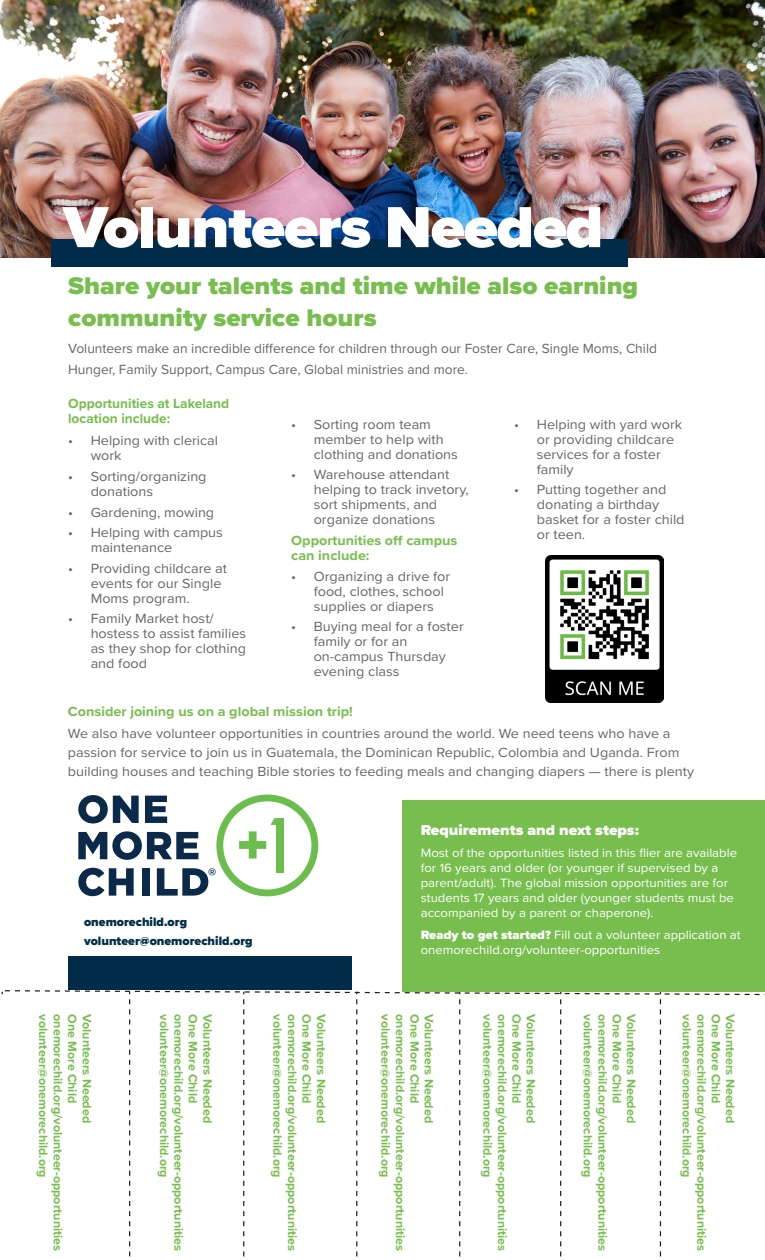
<style>
.page{position:relative;width:765px;height:1260px;background:#fff}
.page>*{position:absolute;margin:0;border:0;box-sizing:border-box;transform-origin:0 0}
.t1{font:900 60px "Proxima Nova";letter-spacing:-.02em;color:#fff;scale:1.05 1}
.t2{font:900 25px/32.6px "Proxima Nova";color:#77be4e;scale:1.05 1}
.t3{font:900 15px "Proxima Nova";color:#fff;scale:1.05 1}
.t4{font:13.75px/15px "Proxima Nova";color:#656666}
.t5{font:13.75px/18.8px "Proxima Nova";color:#656666;scale:1.05 1}
.t6{font:700 13.75px/15px "Proxima Nova";color:#77be4e;scale:1.05 1}
.t7{font:700 13.75px/15px "Proxima Nova";color:#77be4e}
.t8{font:700 12.5px "Proxima Nova";color:#77be4e}
.t9{font:12.5px/15px "Proxima Nova";color:#fff;scale:1.05 1}
.t10{font:900 12.5px "Proxima Nova";color:#032f47}
.s1{font-weight:900}
</style>
<div class="page">
<img style="left:1px;top:0;width:764px;height:258px">
<div style="left:51px;top:239px;width:577px;height:28px;background:#002b49"></div>
<div style="left:68px;top:957px;width:284px;height:33px;background:#002b49"></div>
<div style="left:403px;top:800px;width:362px;height:191px;background:#77be4e"></div>
<svg style="left:1px;top:989px;width:764px;height:268px"></svg>
<svg style="left:78px;top:795px;width:240px;height:101px"></svg>
<img style="left:546px;top:556px;width:118px;height:146px">
<p class="t1" style="left:63px;top:182px;width:516px">Volunteers Needed</p>
<p class="t2" style="left:68px;top:269px;width:544px">Share your talents and time while also earning community service hours</p>
<p class="t4" style="left:68px;top:338px;width:590px;line-height:20.1px">Volunteers make an incredible difference for children through our Foster Care, Single Moms, Child<br>Hunger, Family Support, Campus Care, Global ministries and more.</p>
<p class="t7" style="left:68px;top:396px;width:163px">Opportunities at Lakeland location include:</p>
<p class="t4" style="left:91px;top:433px;width:129px;text-indent:-23px">• Helping with clerical work</p>
<p class="t4" style="left:91px;top:468px;width:117px;text-indent:-23px">• Sorting/organizing donations</p>
<p class="t4" style="left:68px;top:504px;width:148px">• Gardening, mowing</p>
<p class="t4" style="left:91px;top:525px;width:134px;text-indent:-23px">• Helping with campus maintenance</p>
<p class="t4" style="left:91px;top:560px;width:138px;text-indent:-23px">• Providing childcare at events for our Single<br>Moms program.</p>
<p class="t4" style="left:91px;top:611px;width:157px;text-indent:-23px">• Family Market host/ hostess to assist families as they shop for clothing and food</p>
<p class="t4" style="left:314px;top:416px;width:146px;text-indent:-22px">• Sorting room team member to help with clothing and donations</p>
<p class="t4" style="left:314px;top:467px;width:157px;text-indent:-22px">• Warehouse attendant helping to track invetory, sort shipments, and organize donations</p>
<p class="t6" style="left:291px;top:533px;width:160px">Opportunities off campus can include:</p>
<p class="t4" style="left:314px;top:568px;width:138px;text-indent:-22px">• Organizing a drive for food, clothes, school supplies or diapers</p>
<p class="t4" style="left:314px;top:619px;width:152px;text-indent:-22px">• Buying meal for a foster family or for an on-campus Thursday evening class</p>
<p class="t4" style="left:537px;top:416px;width:147px;text-indent:-22px">• Helping with yard work or providing childcare services for a foster family</p>
<p class="t4" style="left:537px;top:482px;width:149px;text-indent:-22px">• Putting together and donating a birthday basket for a foster child or teen.</p>
<p class="t6" style="left:68px;top:704px;width:273px">Consider joining us on a global mission trip!</p>
<p class="t5" style="left:68px;top:724px;width:598px">We also have volunteer opportunities in countries around the world. We need teens who have a passion for service to join us in Guatemala, the Dominican Republic, Colombia and Uganda. From building houses and teaching Bible stories to feeding meals and changing diapers — there is plenty</p>
<p class="t10" style="left:84px;top:912px;width:105px">onemorechild.org</p>
<p class="t10" style="left:84px;top:931px;width:170px">volunteer@onemorechild.org</p>
<p class="t3" style="left:421px;top:819px;width:209px">Requirements and next steps:</p>
<p class="t9" style="left:421px;top:845px;width:303px">Most of the opportunities listed in this flier are available for 16 years and older (or younger if supervised by a parent/adult). The global mission opportunities are for students 17 years and older (younger students must be accompanied by a parent or chaperone).</p>
<p class="t9" style="left:421px;top:927px;width:306px"><span class="s1">Ready to get started?</span> Fill out a volunteer application at onemorechild.org/volunteer-opportunities</p>
<p class="t8" style="left:53px;top:1014px;width:165px;rotate:90deg">volunteer@onemorechild.org</p>
<p class="t8" style="left:67px;top:1014px;width:239px;rotate:90deg">onemorechild.org/volunteer-opportunities</p>
<p class="t8" style="left:82px;top:1014px;width:90px;rotate:90deg">One More Child</p>
<p class="t8" style="left:96px;top:1014px;width:110px;rotate:90deg">Volunteers Needed</p>
<p class="t8" style="left:174px;top:1014px;width:165px;rotate:90deg">volunteer@onemorechild.org</p>
<p class="t8" style="left:188px;top:1014px;width:239px;rotate:90deg">onemorechild.org/volunteer-opportunities</p>
<p class="t8" style="left:202px;top:1014px;width:90px;rotate:90deg">One More Child</p>
<p class="t8" style="left:217px;top:1014px;width:110px;rotate:90deg">Volunteers Needed</p>
<p class="t8" style="left:287px;top:1014px;width:165px;rotate:90deg">volunteer@onemorechild.org</p>
<p class="t8" style="left:302px;top:1014px;width:239px;rotate:90deg">onemorechild.org/volunteer-opportunities</p>
<p class="t8" style="left:316px;top:1014px;width:90px;rotate:90deg">One More Child</p>
<p class="t8" style="left:330px;top:1014px;width:110px;rotate:90deg">Volunteers Needed</p>
<p class="t8" style="left:395px;top:1014px;width:165px;rotate:90deg">volunteer@onemorechild.org</p>
<p class="t8" style="left:410px;top:1014px;width:239px;rotate:90deg">onemorechild.org/volunteer-opportunities</p>
<p class="t8" style="left:424px;top:1014px;width:90px;rotate:90deg">One More Child</p>
<p class="t8" style="left:438px;top:1014px;width:110px;rotate:90deg">Volunteers Needed</p>
<p class="t8" style="left:497px;top:1014px;width:165px;rotate:90deg">volunteer@onemorechild.org</p>
<p class="t8" style="left:512px;top:1014px;width:239px;rotate:90deg">onemorechild.org/volunteer-opportunities</p>
<p class="t8" style="left:526px;top:1014px;width:90px;rotate:90deg">One More Child</p>
<p class="t8" style="left:540px;top:1014px;width:110px;rotate:90deg">Volunteers Needed</p>
<p class="t8" style="left:597px;top:1014px;width:165px;rotate:90deg">volunteer@onemorechild.org</p>
<p class="t8" style="left:612px;top:1014px;width:239px;rotate:90deg">onemorechild.org/volunteer-opportunities</p>
<p class="t8" style="left:626px;top:1014px;width:90px;rotate:90deg">One More Child</p>
<p class="t8" style="left:641px;top:1014px;width:110px;rotate:90deg">Volunteers Needed</p>
<p class="t8" style="left:696px;top:1014px;width:165px;rotate:90deg">volunteer@onemorechild.org</p>
<p class="t8" style="left:711px;top:1014px;width:239px;rotate:90deg">onemorechild.org/volunteer-opportunities</p>
<p class="t8" style="left:725px;top:1014px;width:90px;rotate:90deg">One More Child</p>
<p class="t8" style="left:740px;top:1014px;width:110px;rotate:90deg">Volunteers Needed</p>
</div>
